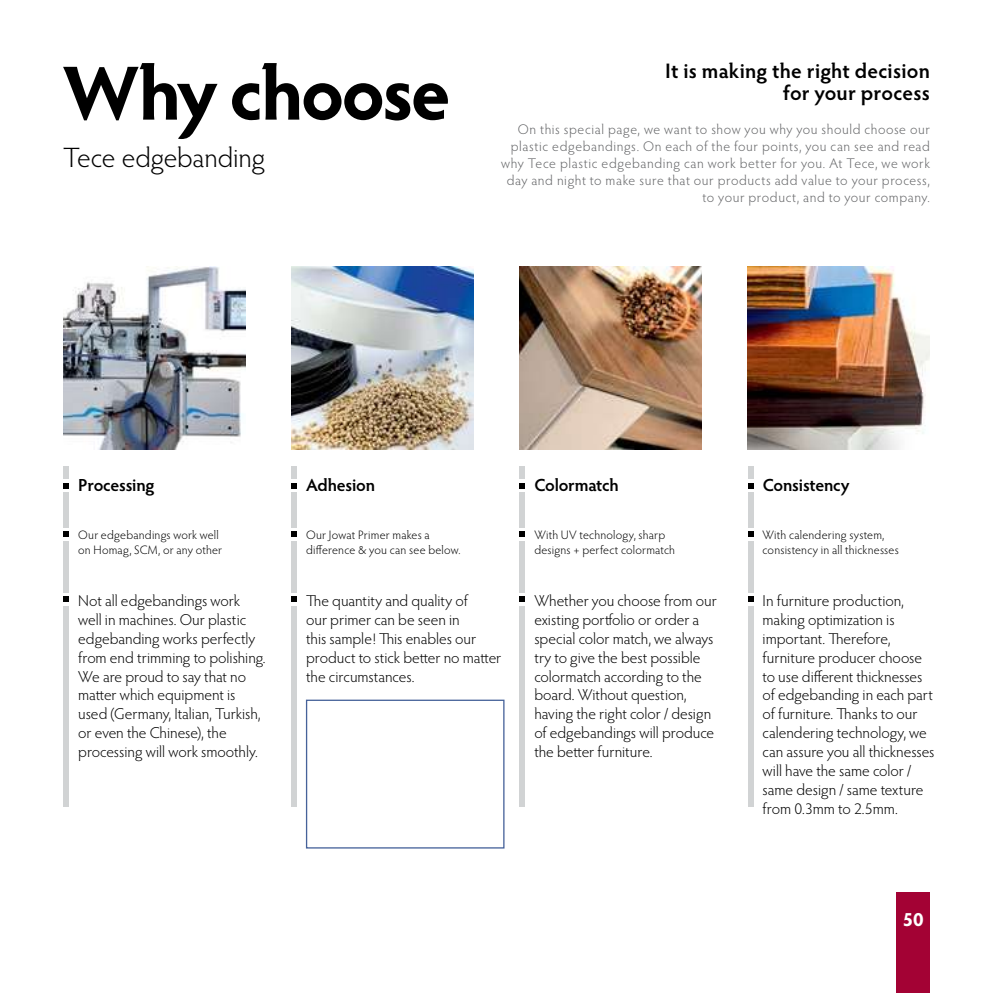
<style>
.page{position:relative;width:993px;height:993px;background:#fff}
.page>*{position:absolute;margin:0;border:0;box-sizing:border-box;transform-origin:0 0}
.t1{font:700 77px "Hypatia Sans Pro";letter-spacing:-.035em;color:#000}
.t2{font:300 28px "Hypatia Sans Pro";letter-spacing:-.005em;color:#000}
.t3{font:600 21px/21px "Hypatia Sans Pro";letter-spacing:.01em;color:#000;text-align:right}
.t4{font:700 19.25px "Hypatia Sans Pro";color:#fff}
.t5{font:600 17.5px "Hypatia Sans Pro";letter-spacing:-.015em;color:#000}
.t6{font:300 15.75px/18.9px "Hypatia Sans Pro";color:#000}
.t7{font:300 14px/16.8px "Hypatia Sans Pro";letter-spacing:.04em;color:#636466;text-align:right}
.t8{font:300 12.25px/14.7px "Hypatia Sans Pro";letter-spacing:.015em;color:#000}
</style>
<div class="page">
<div style="left:63px;top:466px;width:6px;height:340px;background:#d1d3d4"></div>
<img style="left:63px;top:267px;width:182px;height:182px">
<img style="left:291px;top:267px;width:182px;height:182px">
<img style="left:519px;top:267px;width:182px;height:182px">
<img style="left:747px;top:267px;width:182px;height:182px">
<div style="left:60px;top:528px;width:12px;height:12px;background:#fff"></div>
<svg style="left:63px;top:531px;width:6px;height:6px"></svg>
<div style="left:60px;top:593px;width:12px;height:12px;background:#fff"></div>
<svg style="left:63px;top:596px;width:6px;height:6px"></svg>
<div style="left:60px;top:479px;width:12px;height:12px;background:#fff"></div>
<svg style="left:63px;top:483px;width:6px;height:5px"></svg>
<div style="left:291px;top:466px;width:6px;height:340px;background:#d1d3d4"></div>
<div style="left:288px;top:528px;width:12px;height:12px;background:#fff"></div>
<svg style="left:291px;top:531px;width:6px;height:6px"></svg>
<div style="left:288px;top:593px;width:12px;height:12px;background:#fff"></div>
<svg style="left:291px;top:596px;width:6px;height:6px"></svg>
<div style="left:288px;top:479px;width:12px;height:12px;background:#fff"></div>
<svg style="left:291px;top:483px;width:6px;height:5px"></svg>
<div style="left:519px;top:466px;width:6px;height:340px;background:#d1d3d4"></div>
<div style="left:516px;top:528px;width:12px;height:12px;background:#fff"></div>
<svg style="left:519px;top:531px;width:6px;height:6px"></svg>
<div style="left:516px;top:593px;width:12px;height:12px;background:#fff"></div>
<svg style="left:519px;top:596px;width:6px;height:6px"></svg>
<div style="left:516px;top:479px;width:12px;height:12px;background:#fff"></div>
<svg style="left:519px;top:483px;width:6px;height:5px"></svg>
<div style="left:747px;top:466px;width:6px;height:340px;background:#d1d3d4"></div>
<div style="left:744px;top:528px;width:12px;height:12px;background:#fff"></div>
<svg style="left:748px;top:531px;width:5px;height:6px"></svg>
<div style="left:744px;top:593px;width:12px;height:12px;background:#fff"></div>
<svg style="left:748px;top:596px;width:5px;height:6px"></svg>
<svg style="left:747px;top:479px;width:7px;height:12px"></svg>
<svg style="left:747px;top:483px;width:6px;height:5px"></svg>
<div style="left:306px;top:699px;width:198px;height:149px;border:1px solid #46629a"></div>
<div style="left:896px;top:892px;width:33px;height:100px;background:#a30234"></div>
<h1 class="t1" style="left:63px;top:38px;width:389px">Why choose</h1>
<h2 class="t2" style="left:63px;top:139px;width:203px">Tece edgebanding</h2>
<h3 class="t3" style="left:665px;top:60px;width:266px">It is making the right decision for your process</h3>
<p class="t7" style="left:501px;top:121px;width:430px">On this special page, we want to show you why you should choose our plastic edgebandings. On each of the four points, you can see and read why Tece plastic edgebanding can work better for you. At Tece, we work day and night to make sure that our products add value to your process, to your product, and to your company.</p>
<p class="t5" style="left:306px;top:472px;width:70px">Adhesion</p>
<p class="t5" style="left:534px;top:472px;width:86px">Colormatch</p>
<p class="t5" style="left:762px;top:472px;width:88px">Consistency</p>
<p class="t5" style="left:78px;top:472px;width:78px">Processing</p>
<p class="t8" style="left:78px;top:527px;width:145px">Our edgebandings work well on Homag, SCM, or any other</p>
<p class="t6" style="left:78px;top:590px;width:189px">Not all edgebandings work well in machines. Our plastic edgebanding works perfectly from end trimming to polishing.<br>We are proud to say that no matter which equipment is used (Germany, Italian, Turkish, or even the Chinese), the processing will work smoothly.</p>
<p class="t6" style="left:306px;top:590px;width:197px">The quantity and quality of<br>our primer can be seen in<br>this sample! This enables our product to stick better no matter the circumstances.</p>
<p class="t6" style="left:534px;top:590px;width:184px">Whether you choose from our existing portfolio or order a special color match, we always try to give the best possible colormatch according to the board. Without question, having the right color / design of edgebandings will produce the better furniture.</p>
<p class="t6" style="left:762px;top:590px;width:173px">In furniture production, making optimization is important. Therefore, furniture producer choose to use different thicknesses of edgebanding in each part of furniture. Thanks to our calendering technology, we can assure you all thicknesses will have the same color / same design / same texture from 0.3mm to 2.5mm.</p>
<p class="t8" style="left:306px;top:527px;width:156px">Our Jowat Primer makes a difference &amp; you can see below.</p>
<p class="t8" style="left:534px;top:527px;width:142px">With UV technology, sharp designs + perfect colormatch</p>
<p class="t8" style="left:762px;top:527px;width:138px">With calendering system, consistency in all thicknesses</p>
<p class="t4" style="left:902px;top:905px;width:23px">50</p>
</div>
